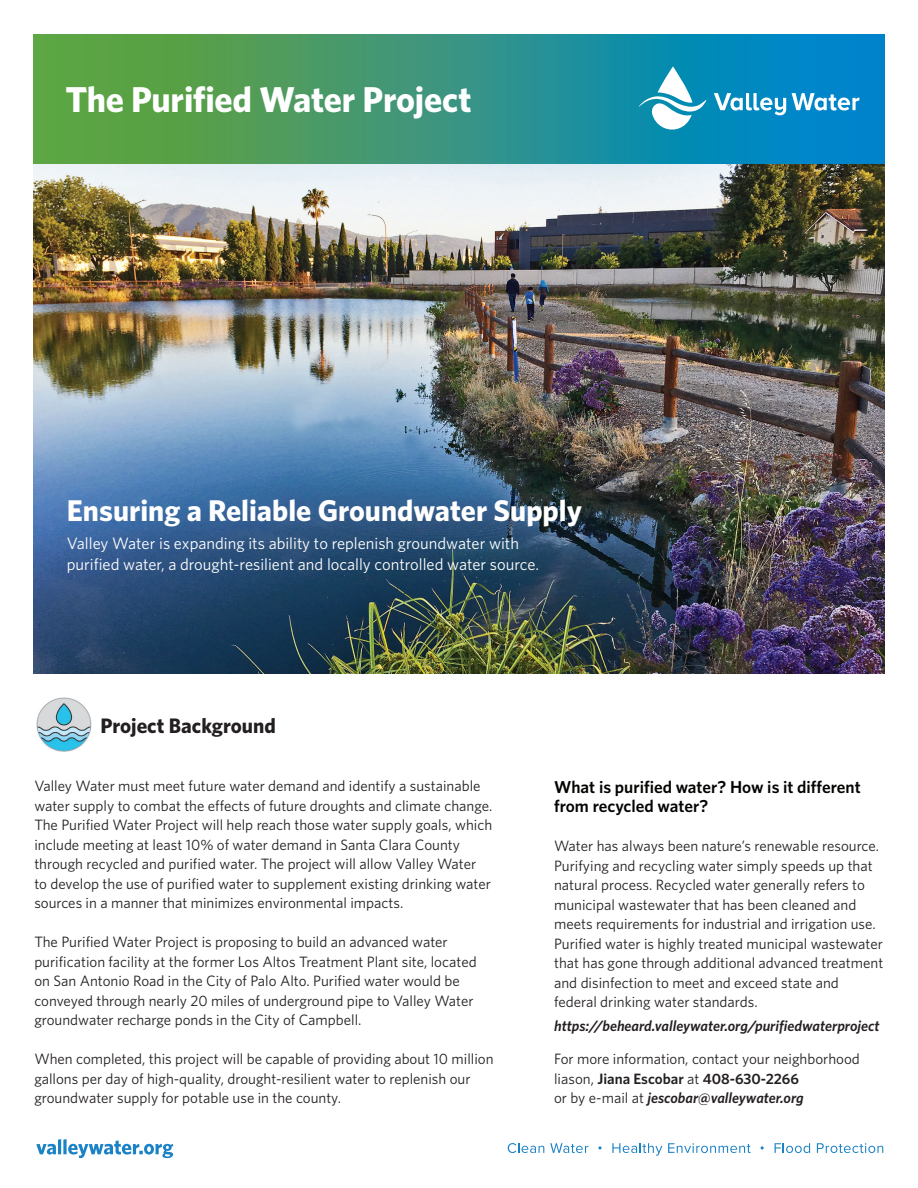
<style>
.page{position:relative;width:918px;height:1188px;background:#fff}
.page>*{position:absolute;margin:0;border:0;box-sizing:border-box;transform-origin:0 0}
.t1{font:700 36px "Whitney";letter-spacing:-.005em;color:#fff}
.t2{font:700 30px "Whitney";color:#fff}
.t3{font:700 21px "Whitney";color:#231f20}
.t4{font:600 17.25px/19.5px "Whitney";color:#040503}
.t5{font:16.5px/21px "Whitney";color:#fff}
.t6{font:15px/19.5px "Whitney";color:#231f20}
.t7{font:italic 600 15px "Whitney";color:#231f20}
.s1{font-weight:600}
.s2{font-weight:600;font-style:italic}
</style>
<div class="page">
<img style="left:34px;top:163px;width:851px;height:511px">
<svg style="left:34px;top:34px;width:851px;height:129px;background:#339480"></svg>
<svg style="left:714px;top:93px;width:72px;height:22px"></svg>
<svg style="left:792px;top:93px;width:67px;height:18px"></svg>
<svg style="left:639px;top:66px;width:67px;height:65px"></svg>
<img style="left:37px;top:698px;width:54px;height:54px">
<svg style="left:36px;top:1139px;width:137px;height:19px"></svg>
<svg style="left:508px;top:1143px;width:36px;height:10px"></svg>
<svg style="left:550px;top:1143px;width:38px;height:10px"></svg>
<svg style="left:612px;top:1143px;width:50px;height:13px"></svg>
<svg style="left:668px;top:1143px;width:83px;height:10px"></svg>
<svg style="left:775px;top:1143px;width:35px;height:10px"></svg>
<svg style="left:817px;top:1143px;width:66px;height:10px"></svg>
<h1 class="t1" style="left:65px;top:76px;width:407px">The Purified Water Project</h1>
<h2 class="t2" style="left:67px;top:490px;width:517px">Ensuring a Reliable Groundwater Supply</h2>
<p class="t5" style="left:67px;top:533px;width:474px">Valley Water is expanding its ability to replenish groundwater with purified water, a drought-resilient and locally controlled water source.</p>
<h3 class="t3" style="left:100px;top:712px;width:177px">Project Background</h3>
<p class="t6" style="left:34px;top:776px;width:460px">Valley Water must meet future water demand and identify a sustainable water supply to combat the effects of future droughts and climate change.<br>The Purified Water Project will help reach those water supply goals, which include meeting at least 10% of water demand in Santa Clara County through recycled and purified water. The project will allow Valley Water to develop the use of purified water to supplement existing drinking water sources in a manner that minimizes environmental impacts.</p>
<p class="t6" style="left:34px;top:932px;width:444px">The Purified Water Project is proposing to build an advanced water purification facility at the former Los Altos Treatment Plant site, located on San Antonio Road in the City of Palo Alto. Purified water would be conveyed through nearly 20 miles of underground pipe to Valley Water groundwater recharge ponds in the City of Campbell.</p>
<p class="t6" style="left:34px;top:1049px;width:461px">When completed, this project will be capable of providing about 10 million gallons per day of high-quality, drought-resilient water to replenish our groundwater supply for potable use in the county.</p>
<p class="t4" style="left:554px;top:777px;width:308px">What is purified water? How is it different from recycled water?</p>
<p class="t6" style="left:554px;top:836px;width:331px">Water has always been nature’s renewable resource.<br>Purifying and recycling water simply speeds up that natural process. Recycled water generally refers to municipal wastewater that has been cleaned and meets requirements for industrial and irrigation use.<br>Purified water is highly treated municipal wastewater that has gone through additional advanced treatment and disinfection to meet and exceed state and federal drinking water standards.</p>
<p class="t7" style="left:554px;top:1016px;width:327px">https://beheard.valleywater.org/purifiedwaterproject</p>
<p class="t6" style="left:554px;top:1049px;width:307px">For more information, contact your neighborhood liason, <span class="s1">Jiana Escobar</span> at <span class="s1">408-630-2266<br></span>or by e-mail at <span class="s2">jescobar@valleywater.org</span></p>
</div>
